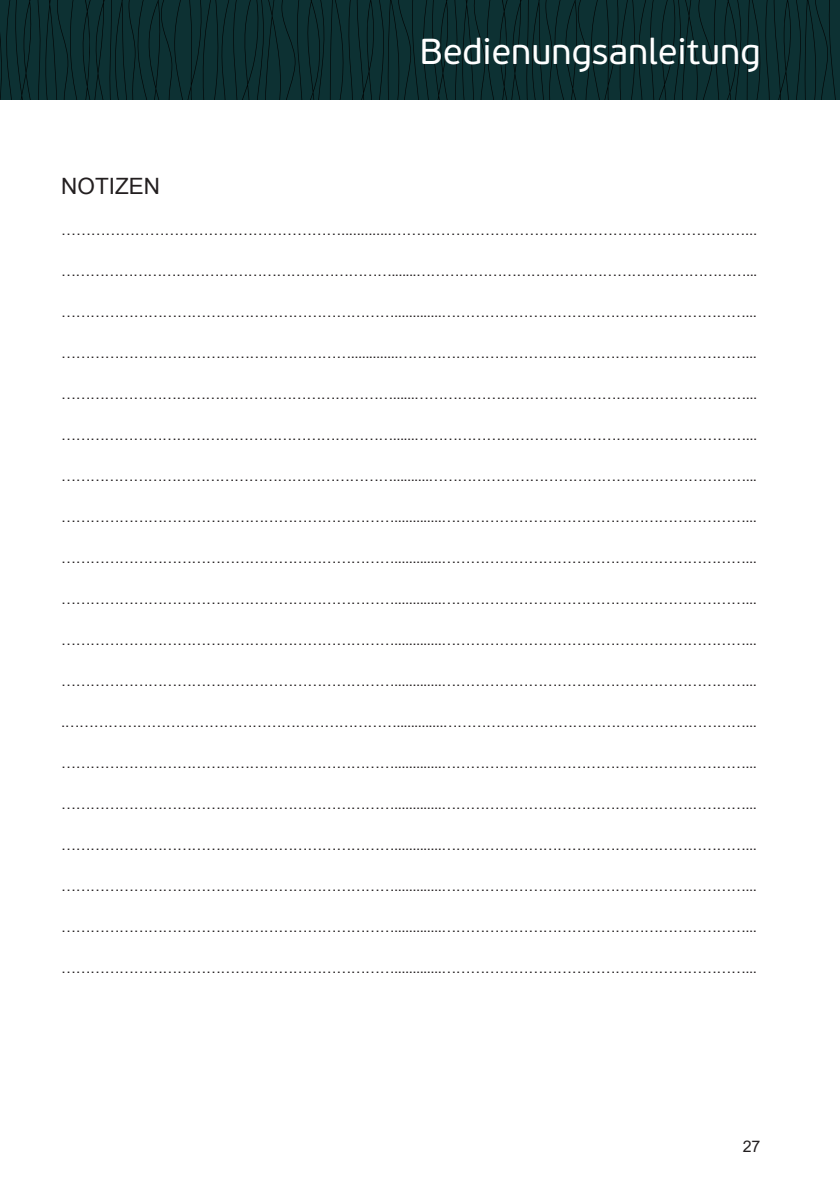
<style>
.page{position:relative;width:840px;height:1191px;background:#fff}
.page>*{position:absolute;margin:0;border:0;box-sizing:border-box;transform-origin:0 0}
.t1{font:36px "PF Beau Sans Pro";color:#fff}
.t2{font:22.4px "Arial";color:#231f20}
.t3{font:16px "Arial";color:#231f20}
.t4{font:15px "Arial";color:#231f20}
</style>
<div class="page">
<svg style="left:0;top:0;width:839px;height:100px"></svg>
<h1 class="t1" style="left:419px;top:31px;width:342px">Bedienungsanleitung</h1>
<p class="t2" style="left:61px;top:170px;width:100px">NOTIZEN</p>
<p class="t4" style="left:61px;top:219px;width:697px">………………………………………………….............………………………………………………………………...</p>
<p class="t4" style="left:61px;top:260px;width:697px">…………………………………………………………….......……………………………………………………………...</p>
<p class="t4" style="left:61px;top:301px;width:696px">…………………………………………………………….............………………………………………………………...</p>
<p class="t4" style="left:61px;top:342px;width:696px">…………………………………………………….............………………………………………………………………...</p>
<p class="t4" style="left:61px;top:383px;width:697px">……………………………………………………………......……………………………………………………………...</p>
<p class="t4" style="left:61px;top:424px;width:697px">……………………………………………………………......……………………………………………………………...</p>
<p class="t4" style="left:61px;top:465px;width:697px">……………………………………………………………..........…………………………………………………………...</p>
<p class="t4" style="left:61px;top:506px;width:696px">…………………………………………………………….............………………………………………………………...</p>
<p class="t4" style="left:61px;top:547px;width:696px">…………………………………………………………….............………………………………………………………...</p>
<p class="t4" style="left:61px;top:588px;width:696px">…………………………………………………………….............………………………………………………………...</p>
<p class="t4" style="left:61px;top:629px;width:696px">…………………………………………………………….............………………………………………………………...</p>
<p class="t4" style="left:61px;top:670px;width:696px">…………………………………………………………….............………………………………………………………...</p>
<p class="t4" style="left:61px;top:711px;width:696px">.…………………………………………………………….............………………………………………………………...</p>
<p class="t4" style="left:61px;top:752px;width:696px">…………………………………………………………….............………………………………………………………...</p>
<p class="t4" style="left:61px;top:793px;width:696px">…………………………………………………………….............………………………………………………………...</p>
<p class="t4" style="left:61px;top:834px;width:696px">…………………………………………………………….............………………………………………………………...</p>
<p class="t4" style="left:61px;top:875px;width:696px">…………………………………………………………….............………………………………………………………...</p>
<p class="t4" style="left:61px;top:916px;width:696px">…………………………………………………………….............………………………………………………………...</p>
<p class="t4" style="left:61px;top:957px;width:696px">…………………………………………………………….............………………………………………………………...</p>
<p class="t3" style="left:742px;top:1135px;width:19px">27</p>
</div>
